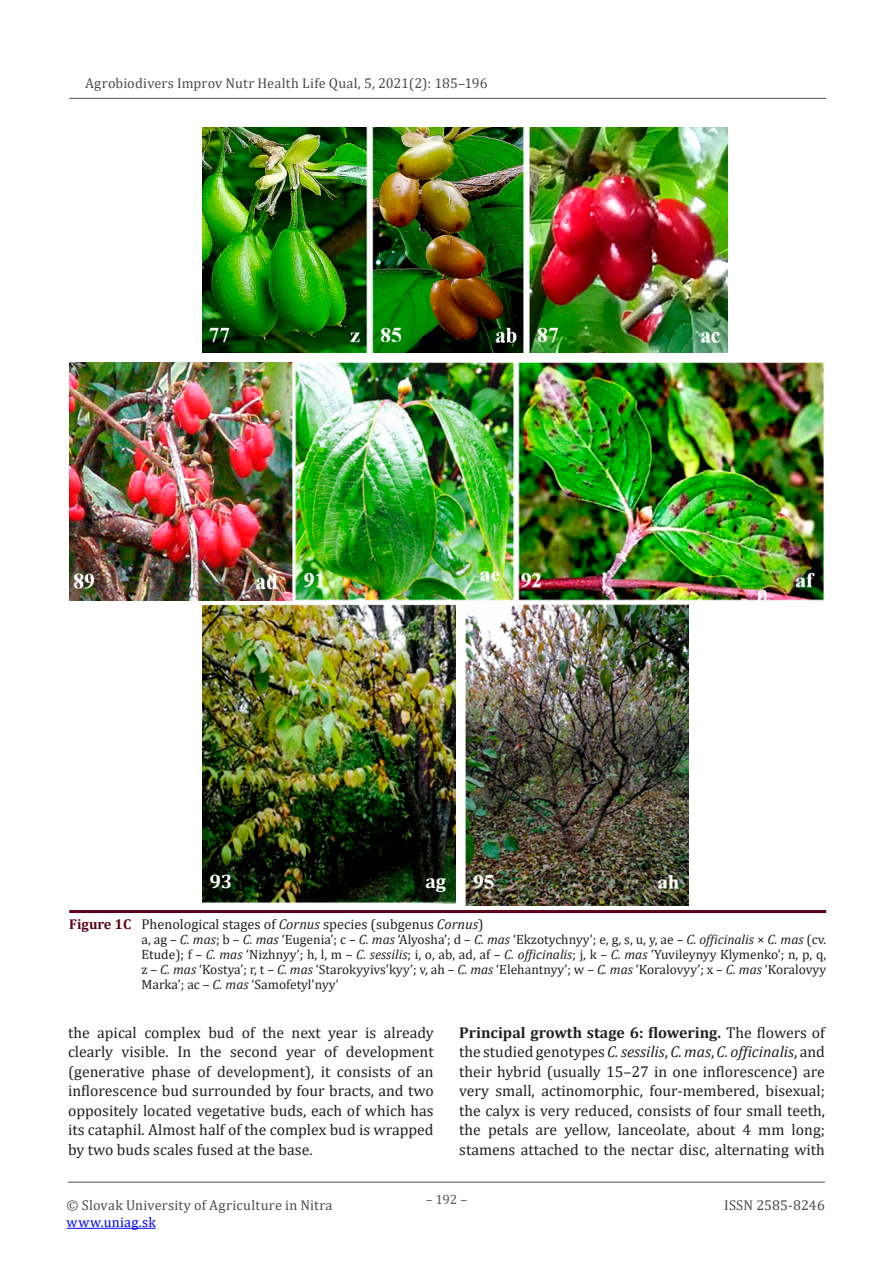
<style>
.page{position:relative;width:893px;height:1263px;background:#fff}
.page>*{position:absolute;margin:0;border:0;box-sizing:border-box;transform-origin:0 0}
.t1{font:700 19.5px "Cambria";color:#fff}
.t2{font:15.75px/19.5px "Cambria";color:#231f20;text-align:justify}
.t3{font:14.25px "Cambria";letter-spacing:.01em;color:#4b4c4d}
.t4{font:14.25px "Cambria";color:#231f20}
.t5{font:14.25px "Cambria";letter-spacing:.02em;color:#00f}
.t6{font:13.5px/15px "Cambria";color:#231f20;text-align:justify}
.t7{font:13.5px "Cambria";color:#57585a}
.s1{font-weight:700;color:#5c001a}
.s2{font-style:italic}
.s3{font-weight:700}
</style>
<div class="page">
<hr style="left:67px;top:1228px;width:89px;height:1px;background:#00f">
<hr style="left:69px;top:98px;width:757px;height:1px;background:#6c6d70">
<hr style="left:68px;top:1181px;width:757px;height:2px;background:#6c6d70">
<img style="left:202px;top:128px;width:525px;height:225px">
<hr style="left:69px;top:910px;width:757px;height:3px;background:#5c001a">
<img style="left:295px;top:362px;width:528px;height:239px">
<img style="left:465px;top:605px;width:223px;height:300px">
<img style="left:202px;top:605px;width:254px;height:298px">
<img style="left:69px;top:362px;width:223px;height:239px">
<p class="t3" style="left:85px;top:74px;width:404px">Agrobiodivers Improv Nutr Health Life Qual, 5, 2021(2): 185–196</p>
<p class="t1" style="left:209px;top:867px;width:25px">93</p>
<p class="t1" style="left:425px;top:867px;width:22px">ag</p>
<p class="t4" style="left:69px;top:916px;width:416px"><span class="s1">Figure 1C</span> Phenological stages of <span class="s2">Cornus</span> species (subgenus <span class="s2">Cornus</span>)</p>
<p class="t6" style="left:142px;top:932px;width:686px">a, ag – <span class="s2">C. mas</span>; b – <span class="s2">C. mas</span> ‘Eugenia’; c – <span class="s2">C. mas</span> ‘Alyosha’; d – <span class="s2">C. mas</span> ‘Ekzotychnyy’; e, g, s, u, y, ae – <span class="s2">C. officinalis</span> × <span class="s2">C. mas</span> (cv.<br>Etude); f – <span class="s2">C. mas</span> ‘Nizhnyy’; h, l, m – <span class="s2">C. sessilis</span>; i, o, ab, ad, af – <span class="s2">C. officinalis</span>; j, k – <span class="s2">C. mas</span> ‘Yuvileynyy Klymenko’; n, p, q, z – <span class="s2">C. mas</span> ‘Kostya’; r, t – <span class="s2">C. mas</span> ‘Starokyyivsʹkyy’; v, ah – <span class="s2">C. mas</span> ‘Elehantnyy’; w – <span class="s2">C. mas</span> ‘Koralovyy’; x – <span class="s2">C. mas</span> ‘Koralovyy Marka’; ac – <span class="s2">C. mas</span> ‘Samofetylʹnyy’</p>
<p class="t2" style="left:68px;top:1023px;width:367px">the apical complex bud of the next year is already clearly visible. In the second year of development (generative phase of development), it consists of an inflorescence bud surrounded by four bracts, and two oppositely located vegetative buds, each of which has its cataphil. Almost half of the complex bud is wrapped by two buds scales fused at the base.</p>
<p class="t2" style="left:459px;top:1022px;width:367px"><span class="s3">Principal growth stage 6: flowering.</span> The flowers of the studied genotypes <span class="s2">C. sessilis</span>, <span class="s2">C. mas</span>, <span class="s2">C. officinalis</span>, and their hybrid (usually 15–27 in one inflorescence) are very small, actinomorphic, four-membered, bisexual; the calyx is very reduced, consists of four small teeth, the petals are yellow, lanceolate, about 4 mm long; stamens attached to the nectar disc, alternating with</p>
<p class="t3" style="left:67px;top:1197px;width:267px">© Slovak University of Agriculture in Nitra</p>
<p class="t5" style="left:67px;top:1214px;width:91px">www.uniag.sk</p>
<p class="t7" style="left:426px;top:1192px;width:43px">– 192 –</p>
<p class="t3" style="left:724px;top:1197px;width:102px">ISSN 2585-8246</p>
</div>
